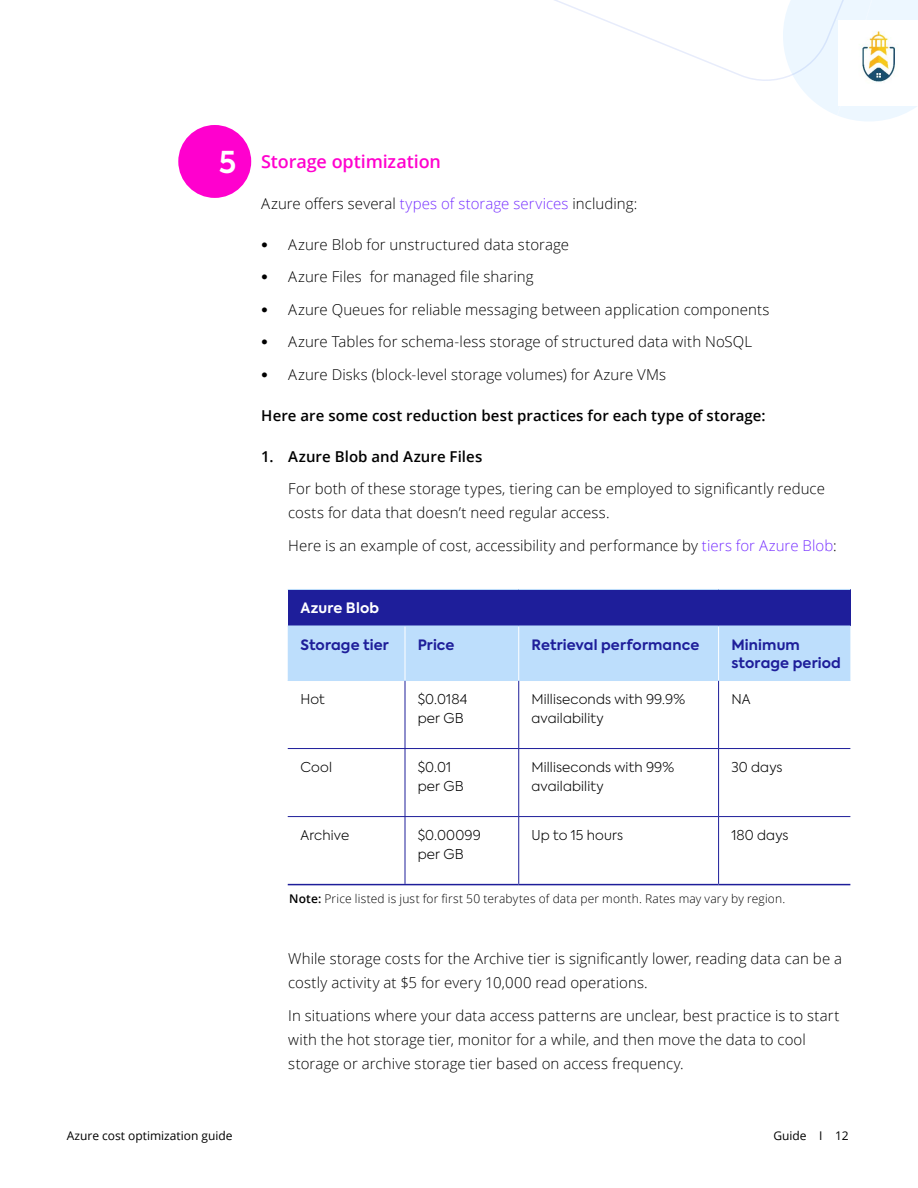
<style>
.page{position:relative;width:918px;height:1188px;background:#fff}
.page>*{position:absolute;margin:0;border:0;box-sizing:border-box;transform-origin:0 0}
.t1{font:600 30px "Axiforma";color:#fff}
.t2{font:600 18px "Open Sans";letter-spacing:-.005em;color:#ff00ce}
.t3{font:300 15px/24px "Open Sans";letter-spacing:.005em;color:#000}
.t4{font:600 15px "Open Sans";letter-spacing:.005em;color:#000}
.t5{font:700 14.25px/18px "Axiforma";letter-spacing:.01em;color:#1e1e9a}
.t6{font:700 14.25px "Axiforma";letter-spacing:.01em;color:#fff}
.t7{font:300 13.5px/19.5px "Axiforma";letter-spacing:.01em;color:#000}
.t8{font:300 12px "Open Sans";letter-spacing:.015em;color:#000}
.t9{font:12px "Open Sans";color:#000}
.s1{color:#7731ff}
.s2{font-family:"Axiforma";font-weight:700}
.s3{font-weight:600}
</style>
<div class="page">
<svg style="left:554px;top:0;width:364px;height:121px"></svg>
<div style="left:288px;top:589px;width:562px;height:37px;background:#1e1e9a"></div>
<div style="left:288px;top:627px;width:562px;height:53px;background:#bddefc"></div>
<hr style="left:405px;top:626px;width:1px;height:54px;background:#fff">
<hr style="left:518px;top:626px;width:1px;height:54px;background:#fff">
<hr style="left:718px;top:626px;width:1px;height:54px;background:#fff">
<hr style="left:405px;top:681px;width:1px;height:67px;background:#1e1e9a">
<hr style="left:518px;top:681px;width:1px;height:67px;background:#1e1e9a">
<hr style="left:718px;top:681px;width:1px;height:67px;background:#1e1e9a">
<hr style="left:405px;top:749px;width:1px;height:67px;background:#1e1e9a">
<hr style="left:518px;top:749px;width:1px;height:67px;background:#1e1e9a">
<hr style="left:718px;top:749px;width:1px;height:67px;background:#1e1e9a">
<hr style="left:405px;top:817px;width:1px;height:67px;background:#1e1e9a">
<hr style="left:518px;top:817px;width:1px;height:67px;background:#1e1e9a">
<hr style="left:718px;top:817px;width:1px;height:67px;background:#1e1e9a">
<hr style="left:288px;top:748px;width:117px;height:1px;background:#1e1e9a">
<hr style="left:405px;top:748px;width:114px;height:1px;background:#1e1e9a">
<hr style="left:519px;top:748px;width:200px;height:1px;background:#1e1e9a">
<hr style="left:719px;top:748px;width:131px;height:1px;background:#1e1e9a">
<hr style="left:288px;top:816px;width:117px;height:1px;background:#1e1e9a">
<hr style="left:405px;top:816px;width:114px;height:1px;background:#1e1e9a">
<hr style="left:519px;top:816px;width:200px;height:1px;background:#1e1e9a">
<hr style="left:719px;top:816px;width:131px;height:1px;background:#1e1e9a">
<hr style="left:288px;top:884px;width:117px;height:1px;background:#1e1e9a">
<hr style="left:405px;top:884px;width:114px;height:1px;background:#1e1e9a">
<hr style="left:519px;top:884px;width:200px;height:1px;background:#1e1e9a">
<hr style="left:719px;top:884px;width:131px;height:1px;background:#1e1e9a">
<hr style="left:288px;top:589px;width:117px;height:1px;background:#bddefc">
<hr style="left:405px;top:589px;width:114px;height:1px;background:#bddefc">
<hr style="left:519px;top:589px;width:200px;height:1px;background:#bddefc">
<hr style="left:719px;top:589px;width:131px;height:1px;background:#bddefc">
<hr style="left:288px;top:626px;width:117px;height:1px;background:#bddefc">
<hr style="left:405px;top:626px;width:114px;height:1px;background:#bddefc">
<hr style="left:519px;top:626px;width:200px;height:1px;background:#bddefc">
<hr style="left:719px;top:626px;width:131px;height:1px;background:#bddefc">
<hr style="left:288px;top:680px;width:117px;height:1px;background:#bddefc">
<hr style="left:405px;top:680px;width:114px;height:1px;background:#bddefc">
<hr style="left:519px;top:680px;width:200px;height:1px;background:#bddefc">
<hr style="left:719px;top:680px;width:131px;height:1px;background:#bddefc">
<div style="left:178px;top:125px;width:73px;height:73px;background:#ff00ce;border-radius:50%"></div>
<img style="left:838px;top:20px;width:80px;height:86px">
<h1 class="t1" style="left:219px;top:142px;width:19px">5</h1>
<p class="t2" style="left:261px;top:149px;width:181px">Storage optimization</p>
<p class="t3" style="left:261px;top:191px;width:378px">Azure offers several <span class="s1">types of storage services</span> including:</p>
<p class="t3" style="left:261px;top:232px;width:309px"><span class="s2">•</span> Azure Blob for unstructured data storage</p>
<p class="t3" style="left:261px;top:264px;width:274px"><span class="s2">•</span> Azure Files for managed file sharing</p>
<p class="t3" style="left:261px;top:297px;width:510px"><span class="s2">•</span> Azure Queues for reliable messaging between application components</p>
<p class="t3" style="left:261px;top:330px;width:492px"><span class="s2">•</span> Azure Tables for schema-less storage of structured data with NoSQL</p>
<p class="t3" style="left:261px;top:362px;width:406px"><span class="s2">•</span> Azure Disks (block-level storage volumes) for Azure VMs</p>
<p class="t4" style="left:261px;top:405px;width:506px">Here are some cost reduction best practices for each type of storage:</p>
<p class="t4" style="left:261px;top:446px;width:223px">1. Azure Blob and Azure Files</p>
<p class="t3" style="left:288px;top:477px;width:538px">For both of these storage types, tiering can be employed to significantly reduce costs for data that doesn’t need regular access.</p>
<p class="t3" style="left:288px;top:533px;width:550px">Here is an example of cost, accessibility and performance by <span class="s1">tiers for Azure Blob</span>:</p>
<p class="t6" style="left:301px;top:598px;width:80px">Azure Blob</p>
<p class="t5" style="left:301px;top:636px;width:90px">Storage tier</p>
<p class="t5" style="left:418px;top:636px;width:38px">Price</p>
<p class="t5" style="left:532px;top:636px;width:169px">Retrieval performance</p>
<p class="t5" style="left:731px;top:636px;width:111px">Minimum storage period</p>
<p class="t7" style="left:301px;top:689px;width:26px">Hot</p>
<p class="t7" style="left:418px;top:689px;width:51px">$0.0184 per GB</p>
<p class="t7" style="left:531px;top:689px;width:155px">Milliseconds with 99.9% availability</p>
<p class="t7" style="left:731px;top:689px;width:21px">NA</p>
<p class="t7" style="left:301px;top:757px;width:33px">Cool</p>
<p class="t7" style="left:418px;top:757px;width:48px">$0.01 per GB</p>
<p class="t7" style="left:531px;top:757px;width:144px">Milliseconds with 99% availability</p>
<p class="t7" style="left:731px;top:757px;width:53px">30 days</p>
<p class="t7" style="left:301px;top:825px;width:50px">Archive</p>
<p class="t7" style="left:418px;top:825px;width:65px">$0.00099 per GB</p>
<p class="t7" style="left:531px;top:825px;width:93px">Up to 15 hours</p>
<p class="t7" style="left:731px;top:825px;width:59px">180 days</p>
<p class="t8" style="left:289px;top:890px;width:498px"><span class="s3">Note:</span> Price listed is just for first 50 terabytes of data per month. Rates may vary by region.</p>
<p class="t3" style="left:288px;top:946px;width:555px">While storage costs for the Archive tier is significantly lower, reading data can be a costly activity at $5 for every 10,000 read operations.</p>
<p class="t3" style="left:288px;top:1003px;width:553px">In situations where your data access patterns are unclear, best practice is to start with the hot storage tier, monitor for a while, and then move the data to cool storage or archive storage tier based on access frequency.</p>
<p class="t9" style="left:67px;top:1127px;width:167px">Azure cost optimization guide</p>
<p class="t9" style="left:773px;top:1127px;width:77px">Guide I 12</p>
</div>
